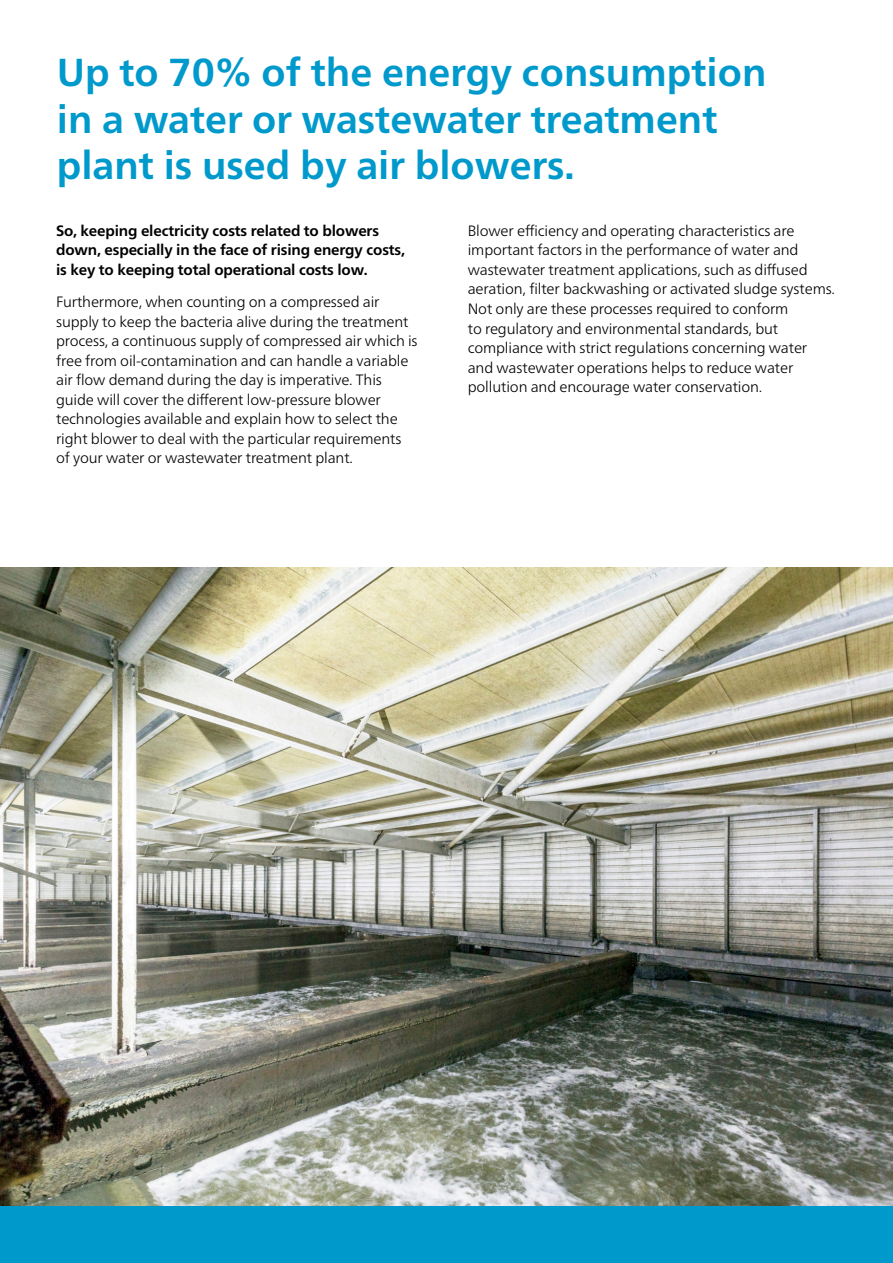
<style>
.page{position:relative;width:893px;height:1263px;background:#fff}
.page>*{position:absolute;margin:0;border:0;box-sizing:border-box;transform-origin:0 0}
.t1{font:700 39px/46.5px "Neue Frutiger World";color:#09c}
.t2{font:300 15px/19.5px "Neue Frutiger World";letter-spacing:-.01em;color:#000}
.t3{font:700 15px/19.5px "Neue Frutiger World";letter-spacing:-.01em;color:#000}
</style>
<div class="page">
<img style="left:0;top:568px;width:893px;height:639px">
<div style="left:0;top:1207px;width:893px;height:56px;background:#09c"></div>
<p class="t1" style="left:57px;top:49px;width:711px">Up to 70% of the energy consumption in a water or wastewater treatment plant is used by air blowers.</p>
<p class="t3" style="left:56px;top:221px;width:350px">So, keeping electricity costs related to blowers down, especially in the face of rising energy costs, is key to keeping total operational costs low.</p>
<p class="t2" style="left:56px;top:292px;width:363px">Furthermore, when counting on a compressed air supply to keep the bacteria alive during the treatment process, a continuous supply of compressed air which is free from oil-contamination and can handle a variable air flow demand during the day is imperative. This guide will cover the different low-pressure blower technologies available and explain how to select the right blower to deal with the particular requirements of your water or wastewater treatment plant.</p>
<p class="t2" style="left:468px;top:221px;width:369px">Blower efficiency and operating characteristics are important factors in the performance of water and wastewater treatment applications, such as diffused aeration, filter backwashing or activated sludge systems.<br>Not only are these processes required to conform<br>to regulatory and environmental standards, but compliance with strict regulations concerning water and wastewater operations helps to reduce water pollution and encourage water conservation.</p>
</div>
